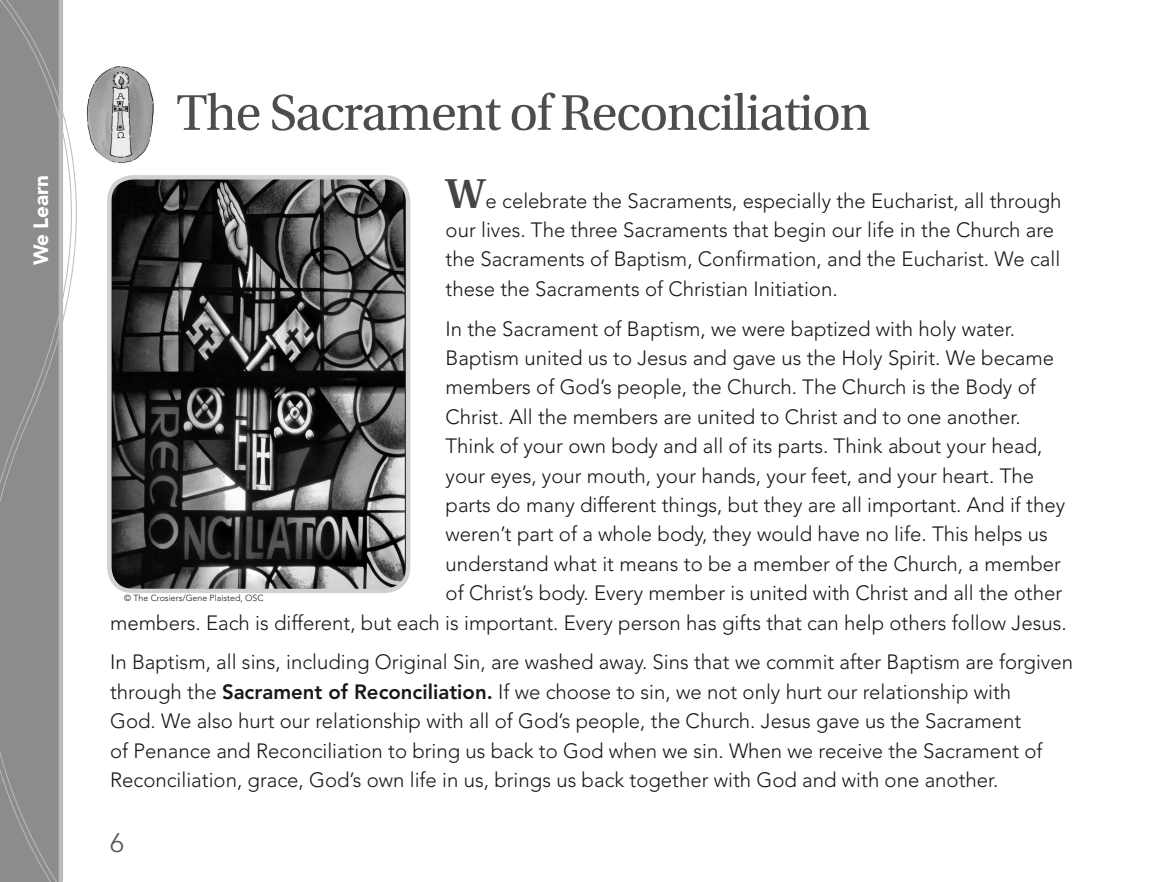
<style>
.page{position:relative;width:1160px;height:882px;background:#fff}
.page>*{position:absolute;margin:0;border:0;box-sizing:border-box;transform-origin:0 0}
.t1{font:52.85px "Utopia Std";letter-spacing:-.025em;color:#4d4d4d}
.t2{font:300 26.43px "Avenir LT Std";color:#525252}
.t3{font:300 20.65px/29.4px "Avenir LT Std";color:#181818}
.t4{font:900 20.65px "Avenir LT Std";letter-spacing:-.01em;color:#fff}
.t5{font:300 8.75px "Avenir LT Std";color:#181818}
.s1{font-family:"Utopia Std";font-weight:600;font-size:44.1px;color:#454545}
.s2{font-weight:800}
</style>
<div class="page">
<svg style="left:0;top:0;width:77px;height:882px"></svg>
<img style="left:86px;top:84px;width:68px;height:80px">
<img style="left:112px;top:180px;width:294px;height:408px">
<div style="left:107px;top:175px;width:303px;height:418px;border:4px solid #d1d1d1;border-radius:24px"></div>
<p class="t4" style="left:32px;top:265px;width:92px;rotate:-90deg">We Learn</p>
<h1 class="t1" style="left:176px;top:92px;width:695px">The Sacrament of Reconciliation</h1>
<p class="t3" style="left:445px;top:187px;width:617px"><span class="s1">W</span>e celebrate the Sacraments, especially the Eucharist, all through our lives. The three Sacraments that begin our life in the Church are the Sacraments of Baptism, Confirmation, and the Eucharist. We call these the Sacraments of Christian Initiation.</p>
<p class="t3" style="left:445px;top:315px;width:570px">In the Sacrament of Baptism, we were baptized with holy water.</p>
<p class="t3" style="left:445px;top:345px;width:610px">Baptism united us to Jesus and gave us the Holy Spirit. We became</p>
<p class="t3" style="left:445px;top:374px;width:591px">members of God’s people, the Church. The Church is the Body of</p>
<p class="t3" style="left:445px;top:404px;width:576px">Christ. All the members are united to Christ and to one another.</p>
<p class="t3" style="left:445px;top:433px;width:598px">Think of your own body and all of its parts. Think about your head,</p>
<p class="t3" style="left:445px;top:462px;width:589px">your eyes, your mouth, your hands, your feet, and your heart. The</p>
<p class="t3" style="left:445px;top:492px;width:621px">parts do many different things, but they are all important. And if they</p>
<p class="t3" style="left:445px;top:521px;width:603px">weren’t part of a whole body, they would have no life. This helps us</p>
<p class="t3" style="left:445px;top:551px;width:617px">understand what it means to be a member of the Church, a member</p>
<p class="t3" style="left:445px;top:580px;width:618px">of Christ’s body. Every member is united with Christ and all the other</p>
<p class="t3" style="left:110px;top:609px;width:957px">members. Each is different, but each is important. Every person has gifts that can help others follow Jesus.</p>
<p class="t3" style="left:110px;top:649px;width:964px">In Baptism, all sins, including Original Sin, are washed away. Sins that we commit after Baptism are forgiven through the <span class="s2">Sacrament of Reconciliation.</span> If we choose to sin, we not only hurt our relationship with<br>God. We also hurt our relationship with all of God’s people, the Church. Jesus gave us the Sacrament<br>of Penance and Reconciliation to bring us back to God when we sin. When we receive the Sacrament of Reconciliation, grace, God’s own life in us, brings us back together with God and with one another.</p>
<p class="t5" style="left:124px;top:594px;width:141px">© The Crosiers/Gene Plaisted, OSC</p>
<p class="t2" style="left:110px;top:832px;width:15px">6</p>
</div>
